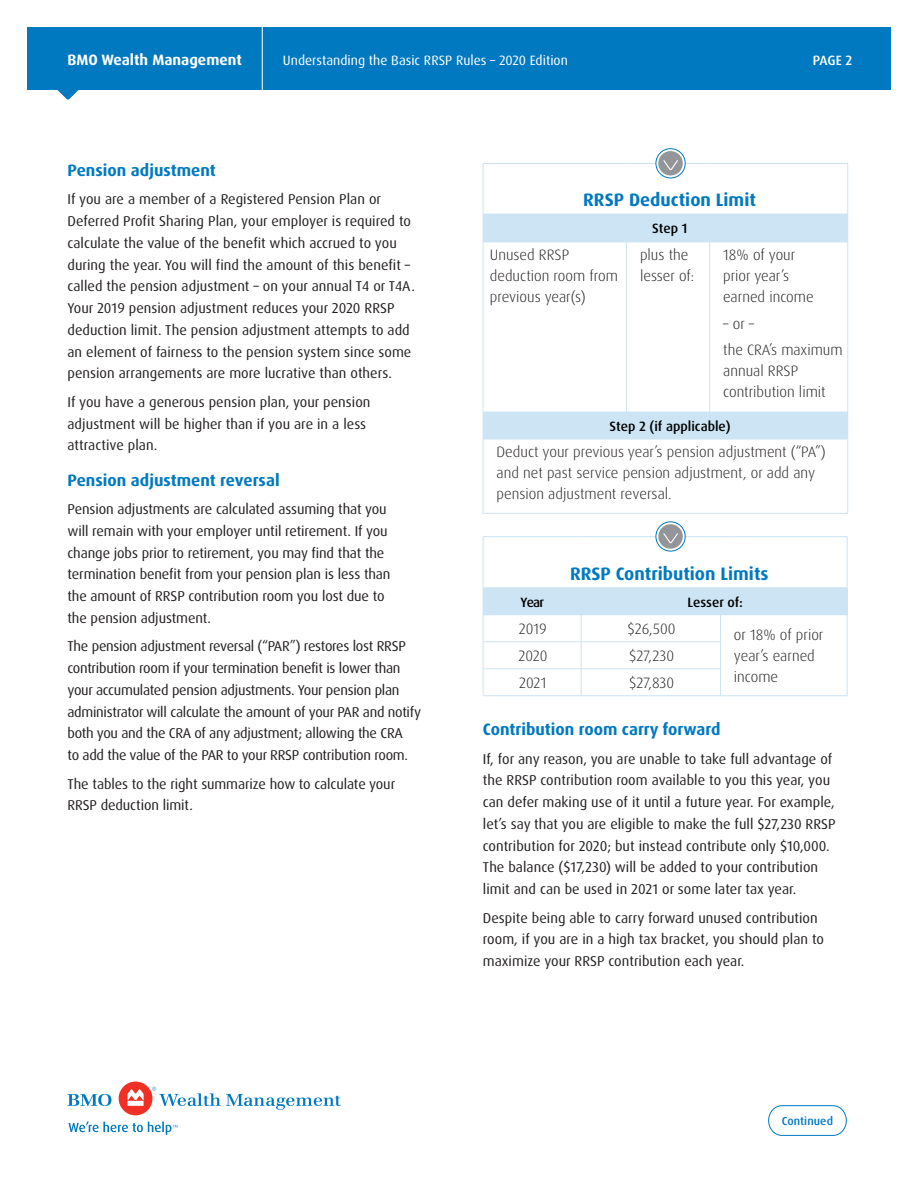
<style>
.page{position:relative;width:918px;height:1188px;background:#fff}
.page>*{position:absolute;margin:0;border:0;box-sizing:border-box;transform-origin:0 0}
.t1{font:700 18px "Dax Pro";color:#0079c1}
.t2{font:700 16.5px "Dax Pro";color:#0079c1}
.t3{font:300 15px/21px "Dax Pro";color:#231f20}
.t4{font:700 15px "Dax Pro";color:#fff}
.t5{font:14.25px/21.8px "Dax Pro";letter-spacing:-.005em;color:#231f20}
.t6{font:13.5px "Dax Pro";color:#fff}
.t7{font:500 13.5px "Dax Pro";color:#000}
.t8{font:500 13.5px "Dax Pro";color:#fff}
.t9{font:500 11.55px "Dax Pro";letter-spacing:.01em;color:#0079c1}
</style>
<div class="page">
<div style="left:27px;top:28px;width:864px;height:62px;background:#0079c1"></div>
<svg style="left:57px;top:90px;width:22px;height:9px"></svg>
<hr style="left:262px;top:23px;width:1px;height:81px;background:#fff">
<hr style="left:627px;top:163px;width:83px;height:1px;background:#cce4f3">
<svg style="left:656px;top:149px;width:29px;height:29px"></svg>
<div style="left:656px;top:148px;width:29px;height:30px;border:1px solid #0079c1;border-radius:50%"></div>
<div style="left:658px;top:151px;width:25px;height:25px;background:#939598;border-radius:50%"></div>
<svg style="left:663px;top:160px;width:15px;height:10px"></svg>
<hr style="left:581px;top:536px;width:139px;height:1px;background:#cce4f3">
<svg style="left:656px;top:522px;width:29px;height:29px"></svg>
<div style="left:656px;top:522px;width:29px;height:29px;border:1px solid #0079c1;border-radius:50%"></div>
<div style="left:658px;top:524px;width:25px;height:25px;background:#939598;border-radius:50%"></div>
<svg style="left:663px;top:533px;width:15px;height:11px"></svg>
<div style="left:483px;top:214px;width:365px;height:28px;background:#cce4f3"></div>
<div style="left:483px;top:412px;width:365px;height:27px;background:#cce4f3"></div>
<hr style="left:847px;top:164px;width:1px;height:50px;background:#cce4f3">
<hr style="left:847px;top:439px;width:1px;height:74px;background:#cce4f3">
<hr style="left:483px;top:163px;width:144px;height:1px;background:#cce4f3">
<hr style="left:483px;top:164px;width:1px;height:50px;background:#cce4f3">
<hr style="left:710px;top:163px;width:138px;height:1px;background:#cce4f3">
<hr style="left:483px;top:513px;width:144px;height:1px;background:#cce4f3">
<hr style="left:627px;top:513px;width:83px;height:1px;background:#cce4f3">
<hr style="left:710px;top:513px;width:138px;height:1px;background:#cce4f3">
<hr style="left:483px;top:242px;width:1px;height:170px;background:#cce4f3">
<hr style="left:847px;top:242px;width:1px;height:170px;background:#cce4f3">
<hr style="left:483px;top:439px;width:1px;height:74px;background:#cce4f3">
<hr style="left:483px;top:242px;width:144px;height:1px;background:#cce4f3">
<hr style="left:710px;top:242px;width:138px;height:1px;background:#cce4f3">
<hr style="left:483px;top:439px;width:144px;height:1px;background:#cce4f3">
<hr style="left:627px;top:439px;width:83px;height:1px;background:#cce4f3">
<hr style="left:710px;top:439px;width:138px;height:1px;background:#cce4f3">
<hr style="left:627px;top:242px;width:83px;height:1px;background:#cce4f3">
<hr style="left:626px;top:242px;width:1px;height:170px;background:#cce4f3">
<hr style="left:709px;top:242px;width:1px;height:170px;background:#cce4f3">
<div style="left:483px;top:588px;width:98px;height:27px;background:#cce4f3"></div>
<div style="left:581px;top:588px;width:266px;height:27px;background:#cce4f3"></div>
<hr style="left:847px;top:537px;width:1px;height:51px;background:#cce4f3">
<hr style="left:720px;top:695px;width:127px;height:1px;background:#cce4f3">
<hr style="left:483px;top:587px;width:98px;height:1px;background:#cce4f3">
<hr style="left:581px;top:587px;width:139px;height:1px;background:#cce4f3">
<hr style="left:720px;top:587px;width:127px;height:1px;background:#cce4f3">
<svg style="left:847px;top:588px;width:1px;height:108px"></svg>
<hr style="left:483px;top:641px;width:98px;height:1px;background:#cce4f3">
<hr style="left:483px;top:668px;width:98px;height:1px;background:#cce4f3">
<hr style="left:581px;top:668px;width:140px;height:1px;background:#cce4f3">
<hr style="left:581px;top:695px;width:139px;height:1px;background:#cce4f3">
<hr style="left:483px;top:536px;width:98px;height:1px;background:#cce4f3">
<hr style="left:483px;top:537px;width:1px;height:51px;background:#cce4f3">
<hr style="left:720px;top:536px;width:127px;height:1px;background:#cce4f3">
<svg style="left:483px;top:615px;width:1px;height:80px"></svg>
<hr style="left:483px;top:695px;width:98px;height:1px;background:#cce4f3">
<svg style="left:581px;top:615px;width:1px;height:80px"></svg>
<svg style="left:720px;top:615px;width:1px;height:80px"></svg>
<hr style="left:581px;top:641px;width:140px;height:1px;background:#cce4f3">
<svg style="left:68px;top:1094px;width:43px;height:12px"></svg>
<div style="left:119px;top:1082px;width:34px;height:33px;background:#ee3124;border-radius:50%"></div>
<svg style="left:128px;top:1089px;width:16px;height:17px"></svg>
<svg style="left:152px;top:1087px;width:189px;height:23px"></svg>
<svg style="left:69px;top:1122px;width:108px;height:13px"></svg>
<svg style="left:768px;top:1105px;width:79px;height:31px"></svg>
<p class="t4" style="left:68px;top:50px;width:176px">BMO Wealth Management</p>
<p class="t6" style="left:283px;top:52px;width:286px">Understanding the Basic RRSP Rules – 2020 Edition</p>
<p class="t8" style="left:813px;top:52px;width:41px">PAGE 2</p>
<h1 class="t2" style="left:68px;top:159px;width:150px">Pension adjustment</h1>
<p class="t5" style="left:68px;top:189px;width:349px">If you are a member of a Registered Pension Plan or Deferred Profit Sharing Plan, your employer is required to calculate the value of the benefit which accrued to you during the year. You will find the amount of this benefit – called the pension adjustment – on your annual T4 or T4A.<br>Your 2019 pension adjustment reduces your 2020 RRSP deduction limit. The pension adjustment attempts to add an element of fairness to the pension system since some pension arrangements are more lucrative than others.</p>
<p class="t5" style="left:68px;top:391px;width:305px">If you have a generous pension plan, your pension adjustment will be higher than if you are in a less attractive plan.</p>
<h1 class="t2" style="left:68px;top:469px;width:214px">Pension adjustment reversal</h1>
<p class="t5" style="left:68px;top:498px;width:325px">Pension adjustments are calculated assuming that you will remain with your employer until retirement. If you change jobs prior to retirement, you may find that the termination benefit from your pension plan is less than the amount of RRSP contribution room you lost due to the pension adjustment.</p>
<p class="t5" style="left:68px;top:636px;width:355px">The pension adjustment reversal (“PAR”) restores lost RRSP contribution room if your termination benefit is lower than your accumulated pension adjustments. Your pension plan administrator will calculate the amount of your PAR and notify both you and the CRA of any adjustment; allowing the CRA<br>to add the value of the PAR to your RRSP contribution room.</p>
<p class="t5" style="left:68px;top:773px;width:329px">The tables to the right summarize how to calculate your<br>RRSP deduction limit.</p>
<p class="t1" style="left:583px;top:188px;width:174px">RRSP Deduction Limit</p>
<p class="t7" style="left:652px;top:220px;width:37px">Step 1</p>
<p class="t3" style="left:490px;top:244px;width:130px">Unused RRSP deduction room from previous year(s)</p>
<p class="t3" style="left:640px;top:244px;width:56px">plus the lesser of:</p>
<p class="t3" style="left:723px;top:244px;width:92px">18% of your prior year’s earned income</p>
<p class="t3" style="left:723px;top:313px;width:33px">– or –</p>
<p class="t3" style="left:723px;top:339px;width:121px">the CRA’s maximum annual RRSP contribution limit</p>
<p class="t7" style="left:609px;top:417px;width:123px">Step 2 (if applicable)</p>
<p class="t3" style="left:497px;top:442px;width:331px">Deduct your previous year’s pension adjustment (“PA”) and net past service pension adjustment, or add any pension adjustment reversal.</p>
<p class="t1" style="left:570px;top:562px;width:200px">RRSP Contribution Limits</p>
<p class="t7" style="left:521px;top:593px;width:25px">Year</p>
<p class="t7" style="left:687px;top:593px;width:57px">Lesser of:</p>
<p class="t3" style="left:519px;top:618px;width:29px">2019</p>
<p class="t3" style="left:628px;top:618px;width:50px">$26,500</p>
<p class="t3" style="left:734px;top:624px;width:91px">or 18% of prior year’s earned income</p>
<p class="t3" style="left:518px;top:645px;width:30px">2020</p>
<p class="t3" style="left:629px;top:645px;width:46px">$27,230</p>
<p class="t3" style="left:519px;top:672px;width:29px">2021</p>
<p class="t3" style="left:629px;top:672px;width:47px">$27,830</p>
<h1 class="t2" style="left:483px;top:719px;width:239px">Contribution room carry forward</h1>
<p class="t5" style="left:483px;top:748px;width:354px">If, for any reason, you are unable to take full advantage of the RRSP contribution room available to you this year, you can defer making use of it until a future year. For example, let’s say that you are eligible to make the full $27,230 RRSP contribution for 2020; but instead contribute only $10,000.<br>The balance ($17,230) will be added to your contribution limit and can be used in 2021 or some later tax year.</p>
<p class="t5" style="left:483px;top:907px;width:343px">Despite being able to carry forward unused contribution room, if you are in a high tax bracket, you should plan to maximize your RRSP contribution each year.</p>
<p class="t9" style="left:782px;top:1114px;width:53px">Continued</p>
</div>
